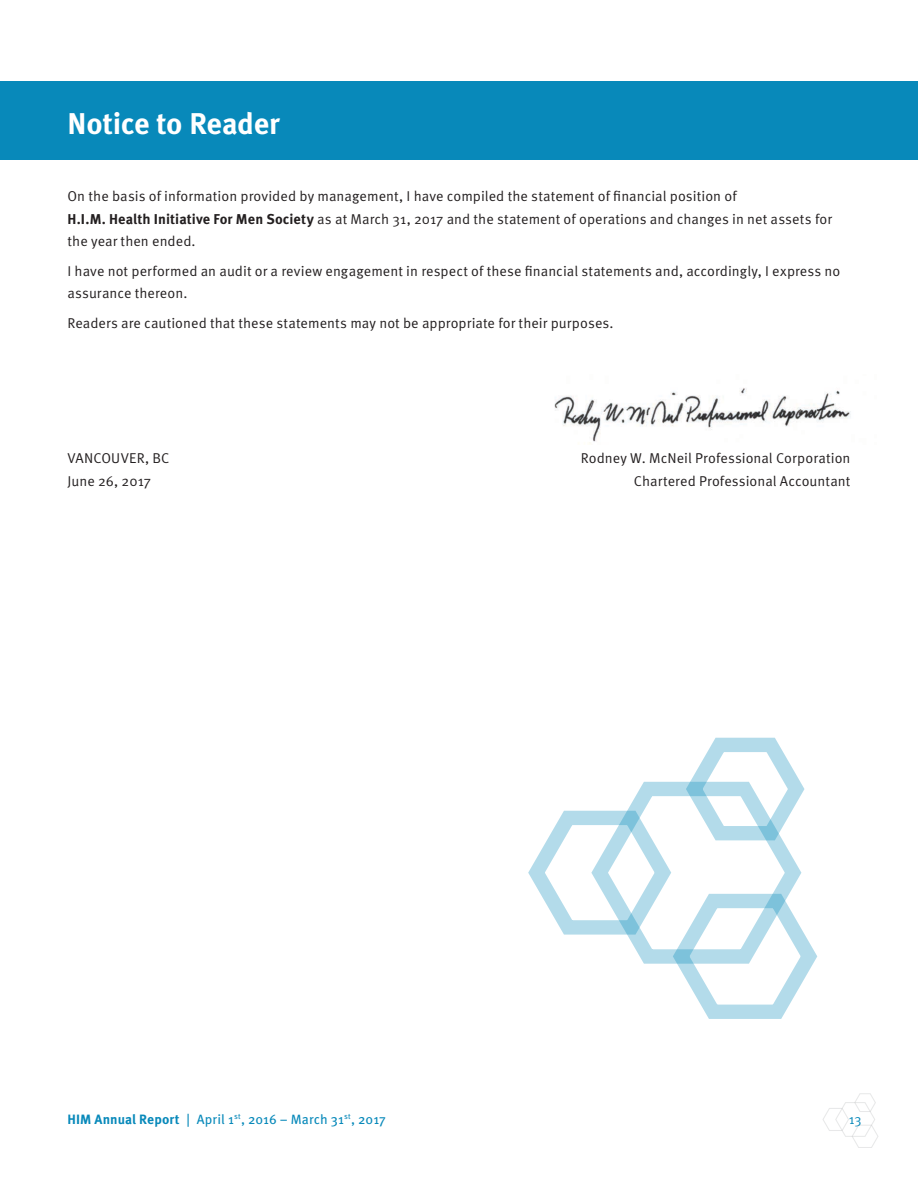
<style>
.page{position:relative;width:918px;height:1188px;background:#fff}
.page>*{position:absolute;margin:0;border:0;box-sizing:border-box;transform-origin:0 0}
.t1{font:700 30px "Meta Pro";letter-spacing:-.01em;color:#fff}
.t2{font:14.25px/22.5px "Meta Pro Norm";letter-spacing:.005em;color:#231f20}
.t3{font:13.5px "Meta Pro";letter-spacing:.005em;color:#0889ba}
.t4{font:13.5px "Meta Pro Norm";color:#0889ba}
.s1{font-family:"Meta Pro";font-weight:700}
.s2{font-weight:700}
</style>
<div class="page">
<svg style="left:823px;top:1093px;width:55px;height:55px"></svg>
<img style="left:554px;top:388px;width:297px;height:54px">
<div style="left:0;top:81px;width:918px;height:79px;background:#0889ba"></div>
<svg style="left:528px;top:738px;width:289px;height:281px"></svg>
<h1 class="t1" style="left:68px;top:100px;width:214px">Notice to Reader</h1>
<p class="t2" style="left:68px;top:184px;width:766px">On the basis of information provided by management, I have compiled the statement of financial position of<br><span class="s1">H.I.M. Health Initiative For Men Society</span> as at March 31, 2017 and the statement of operations and changes in net assets for the year then ended.</p>
<p class="t2" style="left:68px;top:259px;width:774px">I have not performed an audit or a review engagement in respect of these financial statements and, accordingly, I express no assurance thereon.</p>
<p class="t2" style="left:68px;top:311px;width:548px">Readers are cautioned that these statements may not be appropriate for their purposes.</p>
<p class="t2" style="left:68px;top:446px;width:27px">VANCOUVER</p>
<p class="t2" style="left:145px;top:446px;width:13px">, BCR</p>
<p class="t2" style="left:589px;top:446px;width:263px">odney W. McN eil Professional Corporation</p>
<p class="t2" style="left:67px;top:469px;width:85px">June 26, 2017</p>
<p class="t2" style="left:634px;top:469px;width:218px">Chartered Professional Accountant</p>
<p class="t3" style="left:68px;top:1108px;width:320px"><span class="s2">HIM Annual Report</span> | April 1<sup>st</sup>, 2016 – March 31<sup>st</sup>, 2017</p>
<p class="t4" style="left:849px;top:1109px;width:14px">13</p>
</div>
